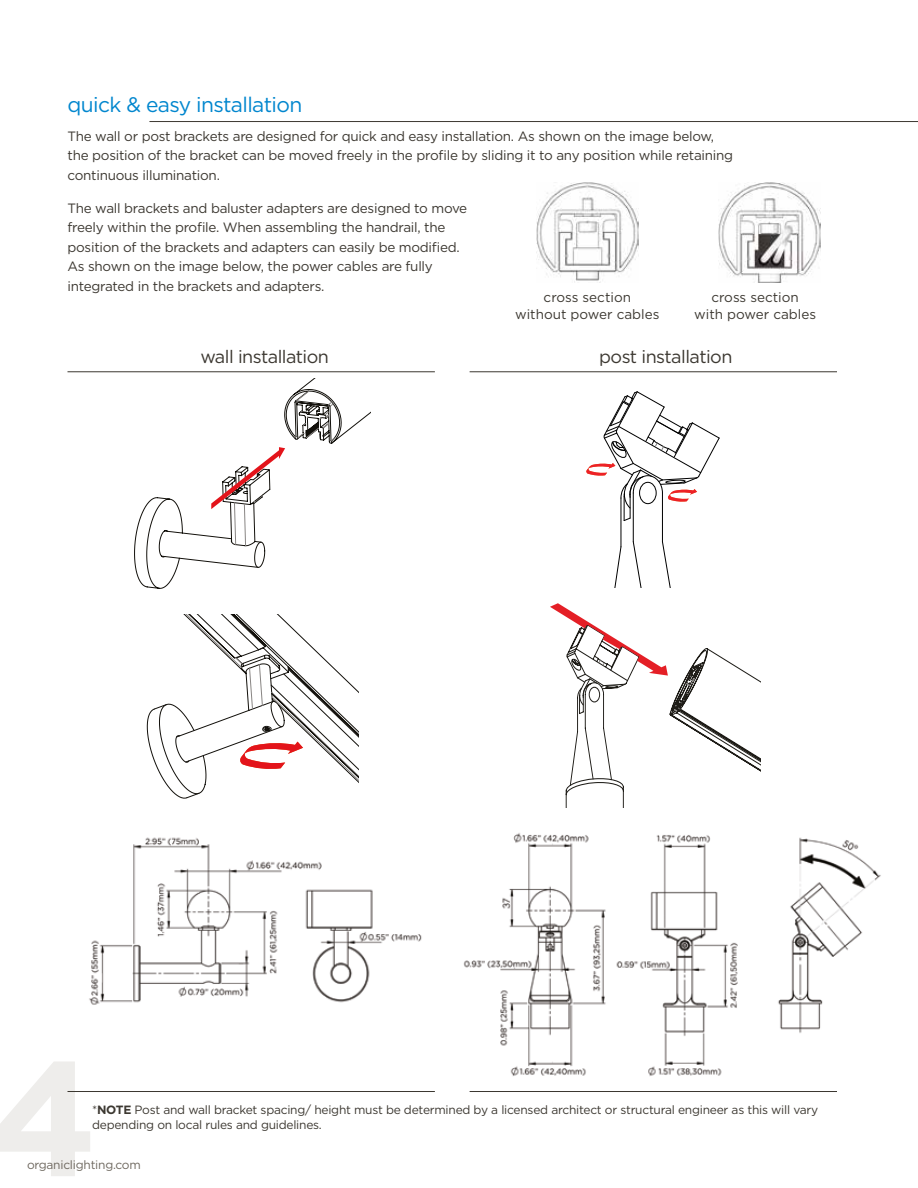
<style>
.page{position:relative;width:918px;height:1188px;background:#fff}
.page>*{position:absolute;margin:0;border:0;box-sizing:border-box;transform-origin:0 0}
.t1{font:21px "Gotham";letter-spacing:-.03em;color:#0086ce}
.t2{font:18px "Gotham";letter-spacing:-.03em;color:#3c3831}
.t3{font:13.5px/19.5px "Gotham";letter-spacing:-.02em;color:#3c3831}
.t4{font:13.5px/16.2px "Gotham";color:#3c3831;text-align:center}
.t5{font:12px/15px "Gotham";letter-spacing:-.02em;color:#3c3831}
.t6{font:12px "Gotham";letter-spacing:-.02em;color:#6e685f}
.s1{font-weight:700}
</style>
<div class="page">
<svg style="left:550px;top:603px;width:210px;height:204px"></svg>
<hr style="left:633px;top:493px;width:1px;height:49px;background:#000">
<hr style="left:662px;top:493px;width:1px;height:49px;background:#000">
<hr style="left:621px;top:498px;width:1px;height:49px;background:#000">
<svg style="left:633px;top:541px;width:9px;height:47px"></svg>
<svg style="left:614px;top:546px;width:7px;height:42px"></svg>
<svg style="left:662px;top:542px;width:9px;height:46px"></svg>
<svg style="left:586px;top:392px;width:133px;height:129px"></svg>
<svg style="left:146px;top:614px;width:213px;height:185px"></svg>
<img style="left:463px;top:833px;width:418px;height:259px">
<img style="left:89px;top:837px;width:333px;height:168px">
<hr style="left:149px;top:121px;width:769px;height:1px;background:#3c3831">
<img style="left:536px;top:182px;width:103px;height:101px">
<img style="left:718px;top:183px;width:103px;height:100px">
<hr style="left:68px;top:372px;width:367px;height:1px;background:#3c3831">
<hr style="left:470px;top:372px;width:367px;height:1px;background:#3c3831">
<hr style="left:68px;top:1091px;width:367px;height:1px;background:#3c3831">
<hr style="left:470px;top:1091px;width:367px;height:1px;background:#3c3831">
<svg style="left:134px;top:379px;width:237px;height:210px"></svg>
<svg style="left:211px;top:391px;width:124px;height:177px"></svg>
<h1 class="t1" style="left:68px;top:91px;width:236px">quick &amp; easy installation</h1>
<p class="t3" style="left:68px;top:126px;width:667px">The wall or post brackets are designed for quick and easy installation. As shown on the image below, the position of the bracket can be moved freely in the profile by sliding it to any position while retaining continuous illumination.</p>
<p class="t3" style="left:68px;top:198px;width:401px">The wall brackets and baluster adapters are designed to move freely within the profile. When assembling the handrail, the position of the brackets and adapters can easily be modified.<br>As shown on the image below, the power cables are fully integrated in the brackets and adapters.</p>
<p class="t4" style="left:515px;top:289px;width:146px">cross section<br>without power cables</p>
<h2 class="t2" style="left:200px;top:345px;width:130px">wall installation</h2>
<h2 class="t2" style="left:599px;top:345px;width:135px">post installation</h2>
<p class="t4" style="left:694px;top:289px;width:123px">cross section<br>with power cables</p>
<p class="t5" style="left:92px;top:1102px;width:728px">*<span class="s1">NOTE</span> Post and wall bracket spacing/ height must be determined by a licensed architect or structural engineer as this will vary depending on local rules and guidelines.</p>
<p class="t6" style="left:27px;top:1157px;width:115px">organiclighting.com</p>
</div>
